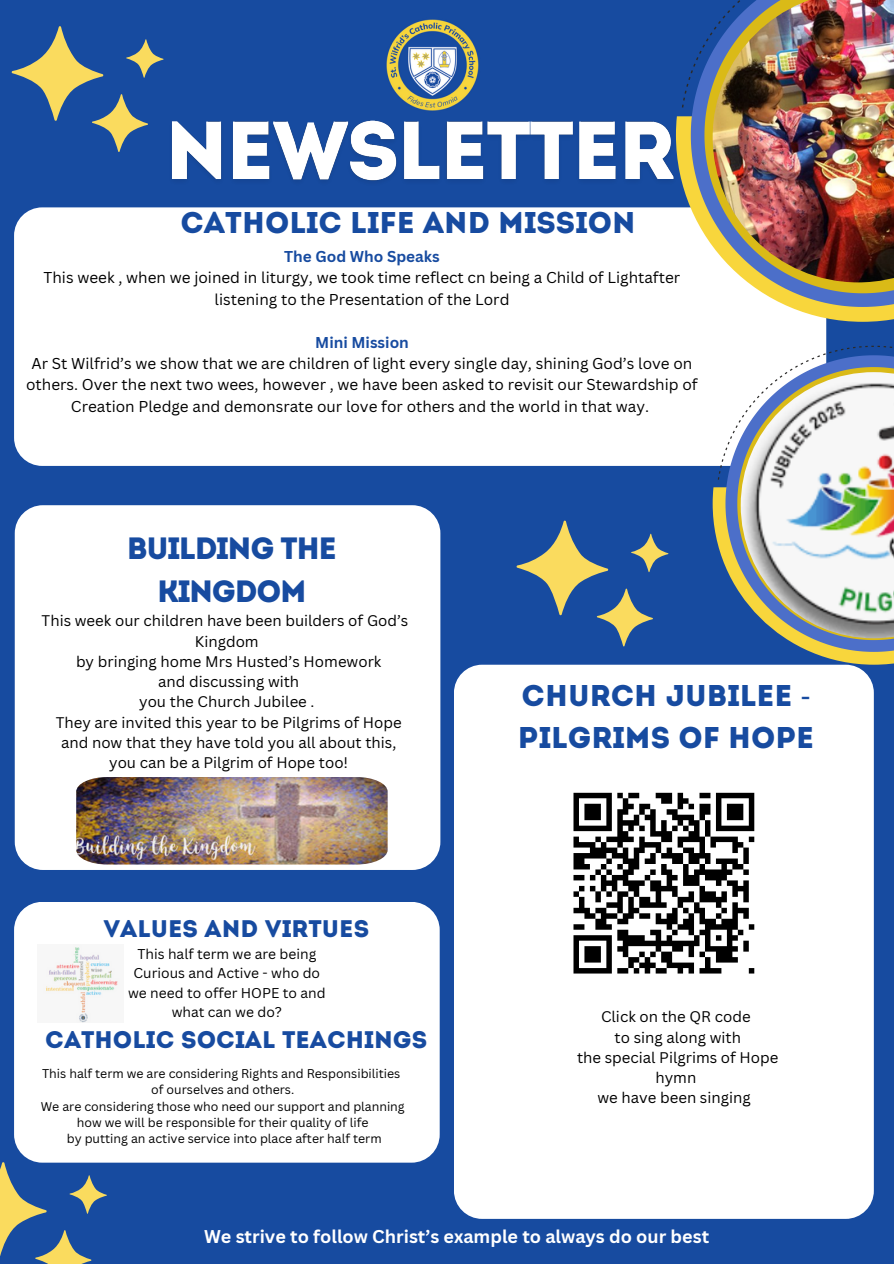
<style>
.page{position:relative;width:894px;height:1264px;background:#fff}
.page>*{position:absolute;margin:0;border:0;box-sizing:border-box;transform-origin:0 0}
.t1{font:30.75px/42.8px "Intro";letter-spacing:-.045em;color:#174ba0;text-align:center}
.t2{font:30px/41.7px "Intro";color:#174ba0}
.t3{font:24px "Intro";color:#174ba0}
.t4{font:700 18px "Canva Sans";color:#fff}
.t5{font:15.3px/21.5px "Canva Sans";color:#000;text-align:center}
.t6{font:15px/20.2px "Canva Sans";color:#000;text-align:center}
.t7{font:13.8px/19.4px "Canva Sans";color:#000;text-align:center}
.t8{font:12.3px "Canva Sans";color:#000}
.s1{font-weight:700;color:#174ba0}
.s2{font-family:"Noto Sans"}
</style>
<div class="page">
<div style="left:0;top:0;width:893px;height:1263px;background:#174ba0"></div>
<div style="left:14px;top:207px;width:812px;height:259px;background:#fff;border-radius:28px"></div>
<svg style="left:675px;top:116px;width:218px;height:205px"></svg>
<svg style="left:690px;top:108px;width:203px;height:199px"></svg>
<svg style="left:704px;top:108px;width:189px;height:185px"></svg>
<svg style="left:707px;top:108px;width:186px;height:182px"></svg>
<svg style="left:682px;top:32px;width:30px;height:76px"></svg>
<div style="left:454px;top:664px;width:419px;height:554px;background:#fff;border-radius:28px"></div>
<div style="left:15px;top:505px;width:425px;height:365px;background:#fff;border-radius:28px"></div>
<img style="left:386px;top:19px;width:93px;height:92px">
<img style="left:172px;top:116px;width:508px;height:84px">
<svg style="left:712px;top:346px;width:181px;height:318px"></svg>
<svg style="left:0;top:1161px;width:107px;height:102px"></svg>
<img style="left:740px;top:372px;width:153px;height:266px">
<svg style="left:516px;top:520px;width:152px;height:126px"></svg>
<svg style="left:573px;top:792px;width:182px;height:182px"></svg>
<img style="left:712px;top:0;width:181px;height:282px">
<svg style="left:12px;top:26px;width:151px;height:126px"></svg>
<div style="left:14px;top:901px;width:425px;height:261px;background:#fff;border-radius:28px"></div>
<img style="left:45px;top:947px;width:73px;height:75px">
<img style="left:76px;top:777px;width:311px;height:87px">
<p class="t2" style="left:180px;top:204px;width:456px">CATHOLIC LIFE AND MISSION</p>
<h6 class="t5" style="left:44px;top:245px;width:638px"><span class="s1">The God Who Speaks<br></span>This week , when we joined in liturgy, we took time reflect cn being a Child of Lightafter listening to the Presentation of the Lord</h6>
<h6 class="t5" style="left:26px;top:331px;width:673px"><span class="s1">Mini Mission<br></span>Ar St Wilfrid’s we show that we are children of light every single day, shining God’s love on others. Over the next two wees, however , we have been asked to revisit our Stewardship of Creation Pledge and demonsrate our love for others and the world in that way.</h6>
<h2 class="t1" style="left:127px;top:530px;width:212px">BUILDING THE<br>KINGDOM</h2>
<p class="t6" style="left:42px;top:610px;width:368px">This week our children have been builders of God’s Kingdom<br>by bringing home Mrs Husted’s Homework<br>and discussing with<br>you the Church Jubilee .<br>They are invited this year to be Pilgrims of Hope and now that they have told you all about this,</p>
<h3 class="t6" style="left:109px;top:752px;width:240px">you can be a Pilgrim of Hope too!</h3>
<p class="t3" style="left:103px;top:919px;width:267px">VALUES AND VIRTUES</p>
<h6 class="t7" style="left:128px;top:944px;width:199px">This half term we are being<br>Curious and Active - who do we need to offer HOPE to and what can we do?</h6>
<p class="t3" style="left:45px;top:1030px;width:383px">CATHOLIC SOCIAL TEACHINGS</p>
<h3 class="t8" style="left:42px;top:1064px;width:360px">This half term we are considering Rights and Responsibilities</h3>
<p class="t8" style="left:151px;top:1080px;width:145px">of ourselves and others.</p>
<h6 class="t8" style="left:41px;top:1097px;width:365px">We are considering those who need our support and planning</h6>
<p class="t8" style="left:77px;top:1113px;width:293px">how we will be responsible for their quality of life</p>
<p class="t8" style="left:67px;top:1130px;width:316px">by putting an active service into place after half term</p>
<p class="t2" style="left:517px;top:677px;width:298px">CHURCH JUBILEE <span class="s2">-<br></span>PILGRIMS OF HOPE</p>
<h6 class="t6" style="left:577px;top:1006px;width:203px">Click on the QR code<br>to sing along with<br>the special Pilgrims of Hope hymn<br>we have been singing</h6>
<p class="t4" style="left:204px;top:1223px;width:506px">We strive to follow Christ’s example to always do our best</p>
</div>
